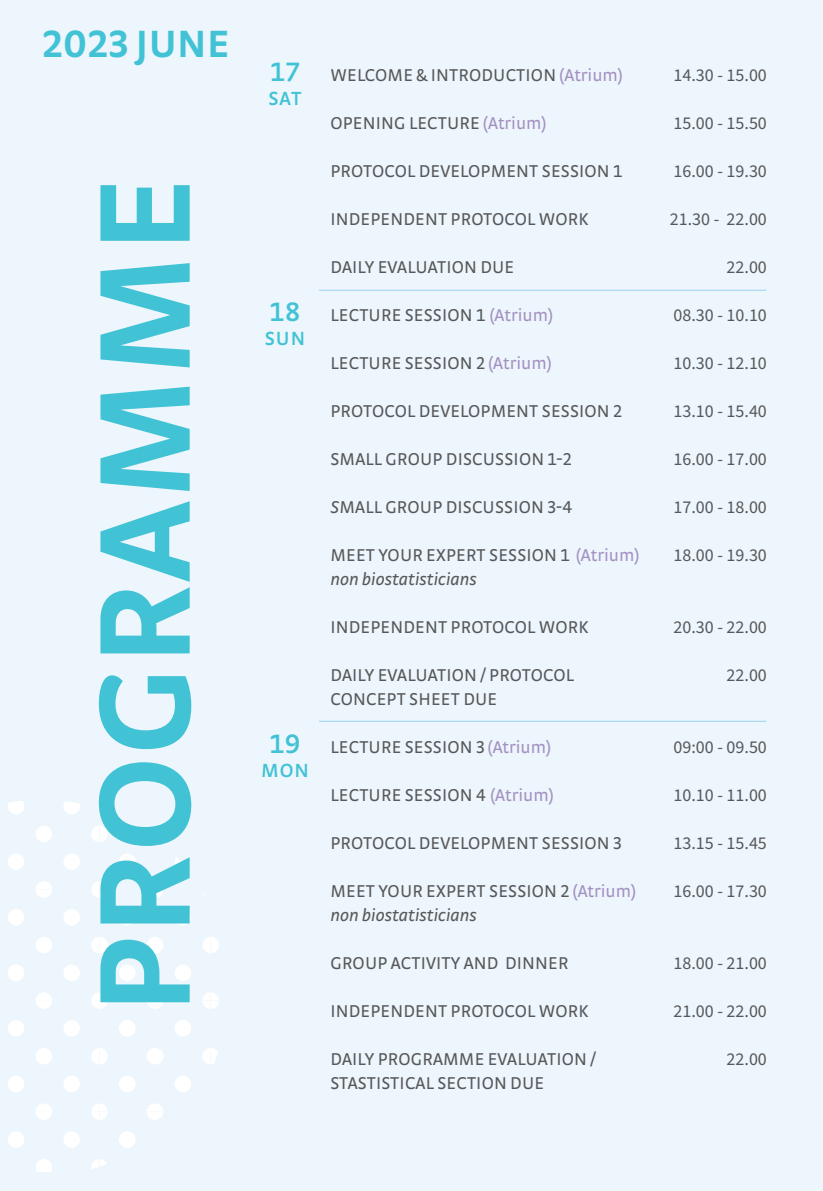
<style>
.page{position:relative;width:823px;height:1191px;background:#fff}
.page>*{position:absolute;margin:0;border:0;box-sizing:border-box;transform-origin:0 0}
.t1{font:700 136px "Strada OT";letter-spacing:.01em;color:#41c2d5}
.t2{font:700 40px "Strada OT";letter-spacing:.005em;color:#41c2d5}
.t3{font:600 28px "Strada OT";color:#41c2d5}
.t4{font:600 20px "Strada OT";letter-spacing:.05em;color:#41c2d5}
.Paragraph_Style_1{font:18px/24px "Strada OT";letter-spacing:.01em;color:#57585a}
.t5{font:18px "Source Sans Pro";color:#57585a}
.s1{color:#a490c1}
.s2{font-style:italic}
</style>
<div class="page">
<div style="left:0;top:0;width:822px;height:1191px;background:#ecf6fc"></div>
<svg style="left:36px;top:1159px;width:16px;height:13px"></svg>
<div style="left:8px;top:1131px;width:16px;height:16px;background:#fff;border-radius:50%"></div>
<div style="left:63px;top:1131px;width:17px;height:16px;background:#fff;border-radius:50%"></div>
<div style="left:119px;top:1131px;width:16px;height:16px;background:#fff;border-radius:50%"></div>
<svg style="left:91px;top:1159px;width:16px;height:10px"></svg>
<svg style="left:36px;top:1104px;width:16px;height:16px"></svg>
<div style="left:35px;top:1047px;width:17px;height:17px;background:#fff;border-radius:50%"></div>
<div style="left:8px;top:1075px;width:16px;height:17px;background:#fff;border-radius:50%"></div>
<div style="left:63px;top:1075px;width:17px;height:17px;background:#fff;border-radius:50%"></div>
<div style="left:8px;top:1020px;width:16px;height:16px;background:#fff;border-radius:50%"></div>
<div style="left:63px;top:1020px;width:17px;height:16px;background:#fff;border-radius:50%"></div>
<svg style="left:147px;top:1104px;width:16px;height:16px"></svg>
<div style="left:147px;top:1047px;width:16px;height:17px;background:#fff;border-radius:50%"></div>
<div style="left:119px;top:1075px;width:16px;height:17px;background:#fff;border-radius:50%"></div>
<div style="left:174px;top:1075px;width:17px;height:17px;background:#fff;border-radius:50%"></div>
<div style="left:119px;top:1020px;width:16px;height:16px;background:#fff;border-radius:50%"></div>
<div style="left:174px;top:1020px;width:17px;height:16px;background:#fff;border-radius:50%"></div>
<svg style="left:91px;top:1104px;width:17px;height:16px"></svg>
<svg style="left:91px;top:1048px;width:17px;height:16px"></svg>
<svg style="left:202px;top:1048px;width:16px;height:16px"></svg>
<svg style="left:36px;top:992px;width:16px;height:17px"></svg>
<div style="left:35px;top:936px;width:17px;height:17px;background:#fff;border-radius:50%"></div>
<div style="left:8px;top:964px;width:16px;height:17px;background:#fff;border-radius:50%"></div>
<div style="left:63px;top:964px;width:17px;height:17px;background:#fff;border-radius:50%"></div>
<div style="left:8px;top:909px;width:16px;height:16px;background:#fff;border-radius:50%"></div>
<div style="left:63px;top:909px;width:17px;height:16px;background:#fff;border-radius:50%"></div>
<svg style="left:147px;top:992px;width:16px;height:17px"></svg>
<div style="left:147px;top:936px;width:16px;height:17px;background:#fff;border-radius:50%"></div>
<div style="left:119px;top:964px;width:16px;height:17px;background:#fff;border-radius:50%"></div>
<div style="left:174px;top:964px;width:17px;height:17px;background:#fff;border-radius:50%"></div>
<div style="left:119px;top:909px;width:16px;height:16px;background:#fff;border-radius:50%"></div>
<div style="left:174px;top:909px;width:17px;height:16px;background:#fff;border-radius:50%"></div>
<svg style="left:91px;top:992px;width:17px;height:17px"></svg>
<svg style="left:91px;top:937px;width:17px;height:16px"></svg>
<svg style="left:202px;top:992px;width:17px;height:17px"></svg>
<svg style="left:202px;top:937px;width:17px;height:16px"></svg>
<svg style="left:36px;top:881px;width:16px;height:17px"></svg>
<div style="left:35px;top:825px;width:17px;height:17px;background:#fff;border-radius:50%"></div>
<div style="left:8px;top:853px;width:16px;height:17px;background:#fff;border-radius:50%"></div>
<div style="left:63px;top:853px;width:17px;height:17px;background:#fff;border-radius:50%"></div>
<svg style="left:8px;top:801px;width:16px;height:13px"></svg>
<svg style="left:63px;top:801px;width:17px;height:13px"></svg>
<svg style="left:147px;top:881px;width:16px;height:17px"></svg>
<svg style="left:147px;top:832px;width:11px;height:10px"></svg>
<div style="left:119px;top:853px;width:16px;height:17px;background:#fff;border-radius:50%"></div>
<svg style="left:175px;top:857px;width:12px;height:13px"></svg>
<svg style="left:91px;top:881px;width:17px;height:17px"></svg>
<svg style="left:91px;top:826px;width:17px;height:16px"></svg>
<hr style="left:319px;top:290px;width:446px;height:1px;background:#47ade2">
<hr style="left:319px;top:721px;width:446px;height:1px;background:#47ade2">
<p class="t2" style="left:42px;top:19px;width:189px">2023 JUNE</p>
<p class="t1" style="left:62px;top:1014px;width:839px;rotate:-90deg">PROGRAMME</p>
<p class="t3" style="left:270px;top:55px;width:31px">17</p>
<p class="t4" style="left:268px;top:86px;width:35px">SAT</p>
<p class="t3" style="left:269px;top:295px;width:32px">18</p>
<p class="t4" style="left:264px;top:326px;width:42px">SUN</p>
<p class="t3" style="left:269px;top:727px;width:33px">19</p>
<p class="t4" style="left:261px;top:758px;width:49px">MON</p>
<p class="Paragraph_Style_1" style="left:330px;top:63px;width:294px">WELCOME &amp; INTRODUCTION <span class="s1">(Atrium)</span></p>
<p class="t5" style="left:673px;top:63px;width:95px">14.30 - 15.00</p>
<p class="Paragraph_Style_1" style="left:330px;top:111px;width:218px">OPENING LECTURE <span class="s1">(Atrium)</span></p>
<p class="t5" style="left:673px;top:111px;width:95px">15.00 - 15.50</p>
<p class="Paragraph_Style_1" style="left:330px;top:159px;width:293px">PROTOCOL DEVELOPMENT SESSION 1</p>
<p class="t5" style="left:673px;top:159px;width:95px">16.00 - 19.30</p>
<p class="Paragraph_Style_1" style="left:330px;top:207px;width:259px">INDEPENDENT PROTOCOL WORK</p>
<p class="t5" style="left:669px;top:207px;width:98px">21.30 - 22.00</p>
<p class="Paragraph_Style_1" style="left:330px;top:255px;width:185px">DAILY EVALUATION DUE</p>
<p class="t5" style="left:726px;top:255px;width:42px">22.00</p>
<p class="Paragraph_Style_1" style="left:330px;top:303px;width:224px">LECTURE SESSION 1 <span class="s1">(Atrium)</span></p>
<p class="t5" style="left:673px;top:303px;width:95px">08.30 - 10.10</p>
<p class="Paragraph_Style_1" style="left:330px;top:351px;width:223px">LECTURE SESSION 2 <span class="s1">(Atrium)</span></p>
<p class="t5" style="left:673px;top:351px;width:95px">10.30 - 12.10</p>
<p class="Paragraph_Style_1" style="left:330px;top:399px;width:293px">PROTOCOL DEVELOPMENT SESSION 2</p>
<p class="t5" style="left:673px;top:399px;width:95px">13.10 - 15.40</p>
<p class="Paragraph_Style_1" style="left:330px;top:447px;width:243px">SMALL GROUP DISCUSSION 1-2</p>
<p class="t5" style="left:673px;top:447px;width:95px">16.00 - 17.00</p>
<p class="Paragraph_Style_1" style="left:330px;top:495px;width:243px"><span class="s2">S</span>MALL GROUP DISCUSSION 3-4</p>
<p class="t5" style="left:673px;top:495px;width:95px">17.00 - 18.00</p>
<p class="Paragraph_Style_1" style="left:330px;top:543px;width:311px">MEET YOUR EXPERT SESSION 1 <span class="s1">(Atrium) </span><span class="s2">non biostatisticians</span></p>
<p class="t5" style="left:673px;top:543px;width:95px">18.00 - 19.30</p>
<p class="Paragraph_Style_1" style="left:330px;top:615px;width:259px">INDEPENDENT PROTOCOL WORK</p>
<p class="t5" style="left:673px;top:615px;width:95px">20.30 - 22.00</p>
<p class="Paragraph_Style_1" style="left:330px;top:663px;width:245px">DAILY EVALUATION / PROTOCOL<br>CONCEPT SHEET DUE</p>
<p class="t5" style="left:726px;top:663px;width:42px">22.00</p>
<p class="Paragraph_Style_1" style="left:330px;top:735px;width:222px">LECTURE SESSION 3 <span class="s1">(Atrium)</span></p>
<p class="t5" style="left:673px;top:735px;width:95px">09:00 - 09.50</p>
<p class="Paragraph_Style_1" style="left:330px;top:783px;width:225px">LECTURE SESSION 4 <span class="s1">(Atrium)</span></p>
<p class="t5" style="left:673px;top:783px;width:95px">10.10 - 11.00</p>
<p class="Paragraph_Style_1" style="left:330px;top:831px;width:292px">PROTOCOL DEVELOPMENT SESSION 3</p>
<p class="t5" style="left:673px;top:831px;width:95px">13.15 - 15.45</p>
<p class="Paragraph_Style_1" style="left:330px;top:879px;width:307px">MEET YOUR EXPERT SESSION 2 <span class="s1">(Atrium) </span><span class="s2">non biostatisticians</span></p>
<p class="t5" style="left:673px;top:879px;width:95px">16.00 - 17.30</p>
<p class="Paragraph_Style_1" style="left:330px;top:951px;width:239px">GROUP ACTIVITY AND DINNER</p>
<p class="t5" style="left:673px;top:951px;width:95px">18.00 - 21.00</p>
<p class="Paragraph_Style_1" style="left:330px;top:999px;width:259px">INDEPENDENT PROTOCOL WORK</p>
<p class="t5" style="left:673px;top:999px;width:95px">21.00 - 22.00</p>
<p class="Paragraph_Style_1" style="left:330px;top:1047px;width:267px">DAILY PROGRAMME EVALUATION /<br>STASTISTICAL SECTION DUE</p>
<p class="t5" style="left:726px;top:1047px;width:42px">22.00</p>
</div>
